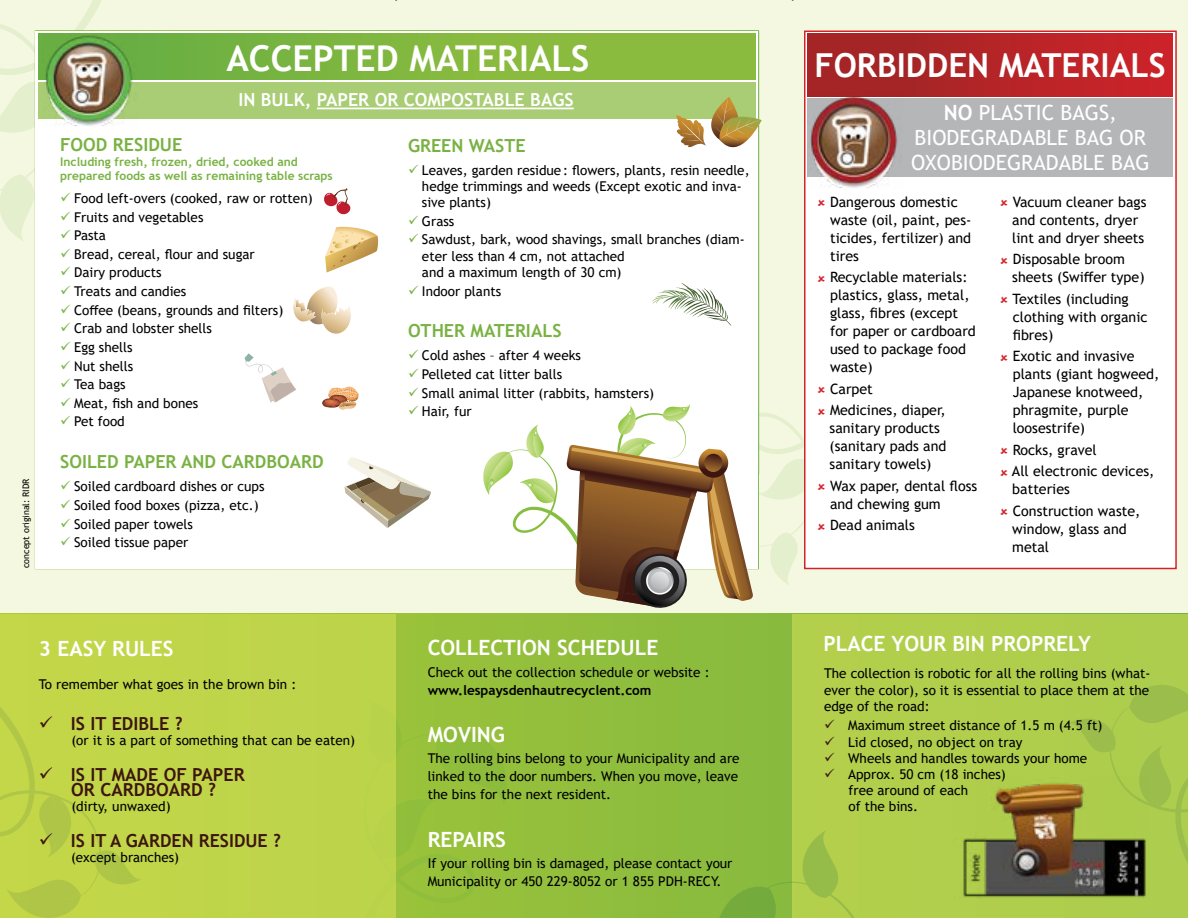
<style>
.page{position:relative;width:1188px;height:918px;background:#fff}
.page>*{position:absolute;margin:0;border:0;box-sizing:border-box;transform-origin:0 0}
.t1{font:700 35.7px "Trebuchet MS";color:#fff}
.t2{font:700 33px "Trebuchet MS";color:#fff}
.t3{font:700 21px "Trebuchet MS";color:#fff}
.t4{font:21px/25.2px "Trebuchet MS";color:#fff;text-align:center}
.t5{font:700 18px/15px "Trebuchet MS";color:#3d1511;text-align:center}
.t6{font:700 18px "Trebuchet MS";color:#79b243}
.t7{font:700 18px "Trebuchet MS";color:#fff}
.t8{font:14.25px/18px "Trebuchet MS";color:#000}
.t9{font:13.5px/16.2px "Trebuchet MS";color:#000}
.t10{font:700 13.5px "Trebuchet MS";color:#000}
.t11{font:700 12px/14.4px "Trebuchet MS";color:#79b243}
.t12{font:9px "Trebuchet MS";color:#000}
.s1{font-weight:700}
.s2{color:#79b243}
.s3{color:#3d1511}
</style>
<div class="page">
<div style="left:0;top:0;width:1188px;height:863px;background:#f5f8e0"></div>
<div style="left:0;top:614px;width:1188px;height:304px;background:#90be3d"></div>
<div style="left:792px;top:614px;width:396px;height:304px;background:#b1cf4c"></div>
<svg style="left:396px;top:699px;width:21px;height:219px"></svg>
<svg style="left:719px;top:831px;width:135px;height:87px"></svg>
<svg style="left:1069px;top:685px;width:119px;height:178px"></svg>
<svg style="left:0;top:0;width:102px;height:242px"></svg>
<div style="left:35px;top:30px;width:724px;height:539px;background:#fff;border:2px solid #fff"></div>
<div style="left:804px;top:31px;width:373px;height:538px;background:#fff;border:2px solid #d2232a"></div>
<svg style="left:38px;top:34px;width:717px;height:46px;background:#80b73f"></svg>
<div style="left:38px;top:82px;width:717px;height:37px;background:#a8cd74"></div>
<div style="left:807px;top:34px;width:366px;height:63px;background:linear-gradient(to right,#9d2625,#cb2329)"></div>
<div style="left:807px;top:99px;width:366px;height:78px;background:#b4b6b8"></div>
<hr style="left:317px;top:108px;width:257px;height:1px;background:#fff">
<svg style="left:676px;top:97px;width:86px;height:68px"></svg>
<svg style="left:345px;top:457px;width:86px;height:71px"></svg>
<svg style="left:244px;top:353px;width:52px;height:50px"></svg>
<svg style="left:293px;top:287px;width:58px;height:47px"></svg>
<svg style="left:325px;top:227px;width:54px;height:46px"></svg>
<svg style="left:322px;top:387px;width:37px;height:23px"></svg>
<div style="left:0;top:614px;width:396px;height:304px;background:#bfd54a"></div>
<svg style="left:324px;top:188px;width:27px;height:27px"></svg>
<img style="left:963px;top:777px;width:187px;height:121px">
<img style="left:42px;top:30px;width:96px;height:97px">
<img style="left:807px;top:92px;width:96px;height:96px">
<svg style="left:0;top:707px;width:141px;height:211px"></svg>
<svg style="left:474px;top:275px;width:394px;height:333px"></svg>
<p class="t12" style="left:20px;top:568px;width:91px;rotate:-90deg">concept original: RIDR</p>
<h1 class="t1" style="left:226px;top:36px;width:365px">ACCEPTED MATERIALS</h1>
<h2 class="t2" style="left:814px;top:45px;width:353px">FORBIDDEN MATERIALS</h2>
<h3 class="t7" style="left:238px;top:89px;width:337px">IN BULK, PAPER OR COMPOSTABLE BAGS</h3>
<h3 class="t4" style="left:911px;top:100px;width:240px"><span class="s1">NO</span> PLASTIC BAGS,<br>BIODEGRADABLE BAG OR<br>OXOBIODEGRADABLE BAG</h3>
<p class="t8" style="left:830px;top:193px;width:143px">Dangerous domestic waste (oil, paint, pes&shy;ticides, fertilizer) and tires</p>
<p class="t8" style="left:830px;top:268px;width:147px">Recyclable materials: plastics, glass, metal, glass, fibres (except for paper or cardboard used to package food waste)</p>
<p class="t8" style="left:830px;top:378px;width:117px;line-height:21.5px">Carpet<br>Medicines, diaper,</p>
<p class="t8" style="left:830px;top:419px;width:118px">sanitary products (sanitary pads and sanitary towels)</p>
<p class="t8" style="left:830px;top:477px;width:149px">Wax paper, dental floss and chewing gum</p>
<p class="t8" style="left:830px;top:516px;width:86px">Dead animals</p>
<h3 class="t6" style="left:60px;top:134px;width:124px">FOOD RESIDUE</h3>
<p class="t11" style="left:60px;top:154px;width:274px">Including fresh, frozen, dried, cooked and prepared foods as well as remaining table scraps</p>
<p class="t9" style="left:60px;top:190px;width:254px"><span class="s2">✓</span> Food left-overs (cooked, raw or rotten)</p>
<p class="t9" style="left:60px;top:209px;width:145px"><span class="s2">✓</span> Fruits and vegetables</p>
<p class="t9" style="left:60px;top:227px;width:47px"><span class="s2">✓</span> Pasta</p>
<p class="t9" style="left:60px;top:246px;width:196px"><span class="s2">✓</span> Bread, cereal, flour and sugar</p>
<p class="t9" style="left:60px;top:264px;width:103px"><span class="s2">✓</span> Dairy products</p>
<p class="t9" style="left:60px;top:283px;width:128px"><span class="s2">✓</span> Treats and candies</p>
<p class="t9" style="left:60px;top:302px;width:225px"><span class="s2">✓</span> Coffee (beans, grounds and filters)</p>
<p class="t9" style="left:60px;top:320px;width:153px"><span class="s2">✓</span> Crab and lobster shells</p>
<p class="t9" style="left:60px;top:339px;width:74px"><span class="s2">✓</span> Egg shells</p>
<p class="t9" style="left:60px;top:358px;width:75px"><span class="s2">✓</span> Nut shells</p>
<p class="t9" style="left:60px;top:376px;width:67px"><span class="s2">✓</span> Tea bags</p>
<p class="t9" style="left:60px;top:395px;width:140px"><span class="s2">✓</span> Meat, fish and bones</p>
<p class="t9" style="left:60px;top:414px;width:66px"><span class="s2">✓</span> Pet food</p>
<h3 class="t6" style="left:60px;top:451px;width:265px">SOILED PAPER AND CARDBOARD</h3>
<p class="t9" style="left:60px;top:478px;width:206px"><span class="s2">✓</span> Soiled cardboard dishes or cups</p>
<p class="t9" style="left:60px;top:497px;width:200px"><span class="s2">✓</span> Soiled food boxes (pizza, etc.)</p>
<p class="t9" style="left:60px;top:516px;width:134px"><span class="s2">✓</span> Soiled paper towels</p>
<p class="t9" style="left:60px;top:534px;width:130px"><span class="s2">✓</span> Soiled tissue paper</p>
<h3 class="t6" style="left:408px;top:134px;width:119px">GREEN WASTE</h3>
<p class="t9" style="left:422px;top:162px;width:329px;text-indent:-14px"><span class="s2">✓</span> Leaves, garden residue: flowers, plants, resin needle, hedge trimmings and weeds (Except exotic and inva&shy;sive plants)</p>
<p class="t9" style="left:408px;top:213px;width:48px"><span class="s2">✓</span> Grass</p>
<p class="t9" style="left:422px;top:231px;width:324px;text-indent:-14px"><span class="s2">✓</span> Sawdust, bark, wood shavings, small branches (diam&shy;eter less than 4 cm, not attached<br>and a maximum length of 30 cm)</p>
<p class="t9" style="left:408px;top:283px;width:95px"><span class="s2">✓</span> Indoor plants</p>
<h3 class="t6" style="left:408px;top:320px;width:155px">OTHER MATERIALS</h3>
<p class="t9" style="left:408px;top:347px;width:174px"><span class="s2">✓</span> Cold ashes – after 4 weeks</p>
<p class="t9" style="left:408px;top:366px;width:156px"><span class="s2">✓</span> Pelleted cat litter balls</p>
<p class="t9" style="left:408px;top:385px;width:248px"><span class="s2">✓</span> Small animal litter (rabbits, hamsters)</p>
<p class="t9" style="left:408px;top:403px;width:65px"><span class="s2">✓</span> Hair, fur</p>
<p class="t8" style="left:1012px;top:193px;width:136px">Vacuum cleaner bags and contents, dryer lint and dryer sheets</p>
<p class="t8" style="left:1012px;top:250px;width:134px">Disposable broom sheets (Swiffer type)</p>
<p class="t8" style="left:1013px;top:290px;width:136px">Textiles (including clothing with organic fibres)</p>
<p class="t8" style="left:1013px;top:347px;width:148px">Exotic and invasive plants (giant hogweed,<br>Japanese knotweed, phragmite, purple loosestrife)</p>
<p class="t8" style="left:1012px;top:439px;width:144px;line-height:21.5px">Rocks, gravel<br>All electronic devices,</p>
<p class="t8" style="left:1012px;top:478px;width:130px;line-height:21.5px">batteries<br>Construction waste,</p>
<p class="t8" style="left:1012px;top:520px;width:116px">window, glass and metal</p>
<h3 class="t3" style="left:39px;top:635px;width:136px">3 EASY RULES</h3>
<h3 class="t3" style="left:824px;top:630px;width:269px">PLACE YOUR BIN PROPRELY</h3>
<p class="t9" style="left:39px;top:676px;width:259px">To remember what goes in the brown bin :</p>
<h3 class="t5" style="left:39px;top:716px;width:145px">✓ IS IT EDIBLE ?</h3>
<p class="t9" style="left:71px;top:732px;width:285px">(or it is a part of something that can be eaten)</p>
<h3 class="t5" style="left:39px;top:767px;width:207px">✓ IS IT MADE OF PAPER<br>OR CARDBOARD ?</h3>
<p class="t9" style="left:71px;top:798px;width:101px">(dirty, unwaxed)</p>
<h3 class="t5" style="left:39px;top:833px;width:244px">✓ IS IT A GARDEN RESIDUE ?</h3>
<p class="t9" style="left:71px;top:849px;width:110px">(except branches)</p>
<h3 class="t3" style="left:428px;top:635px;width:232px">COLLECTION SCHEDULE</h3>
<p class="t9" style="left:428px;top:664px;width:284px">Check out the collection schedule or website :</p>
<p class="t10" style="left:428px;top:682px;width:225px">www.lespaysdenhautrecyclent.com</p>
<h3 class="t3" style="left:428px;top:721px;width:79px">MOVING</h3>
<p class="t9" style="left:428px;top:750px;width:313px;line-height:18px;text-align:justify">The rolling bins belong to your Municipality and are linked to the door numbers. When you move, leave the bins for the next resident.</p>
<h3 class="t3" style="left:428px;top:826px;width:80px">REPAIRS</h3>
<p class="t9" style="left:428px;top:854px;width:306px;line-height:18px">If your rolling bin is damaged, please contact your<br>Municipality or 450 229-8052 or 1 855 PDH-RECY.</p>
<p class="t9" style="left:824px;top:665px;width:328px;text-align:justify">The collection is robotic for all the rolling bins (what&shy;ever the color), so it is essential to place them at the edge of the road:</p>
<p class="t9" style="left:824px;top:717px;width:280px"><span class="s3">✓</span> Maximum street distance of 1.5 m (4.5 ft)</p>
<p class="t9" style="left:824px;top:734px;width:200px"><span class="s3">✓</span> Lid closed, no object on tray</p>
<p class="t9" style="left:824px;top:750px;width:265px"><span class="s3">✓</span> Wheels and handles towards your home</p>
<p class="t9" style="left:848px;top:766px;width:159px;text-indent:-24px"><span class="s3">✓</span> Approx. 50 cm (18 inches) free around of each<br>of the bins.</p>
</div>
